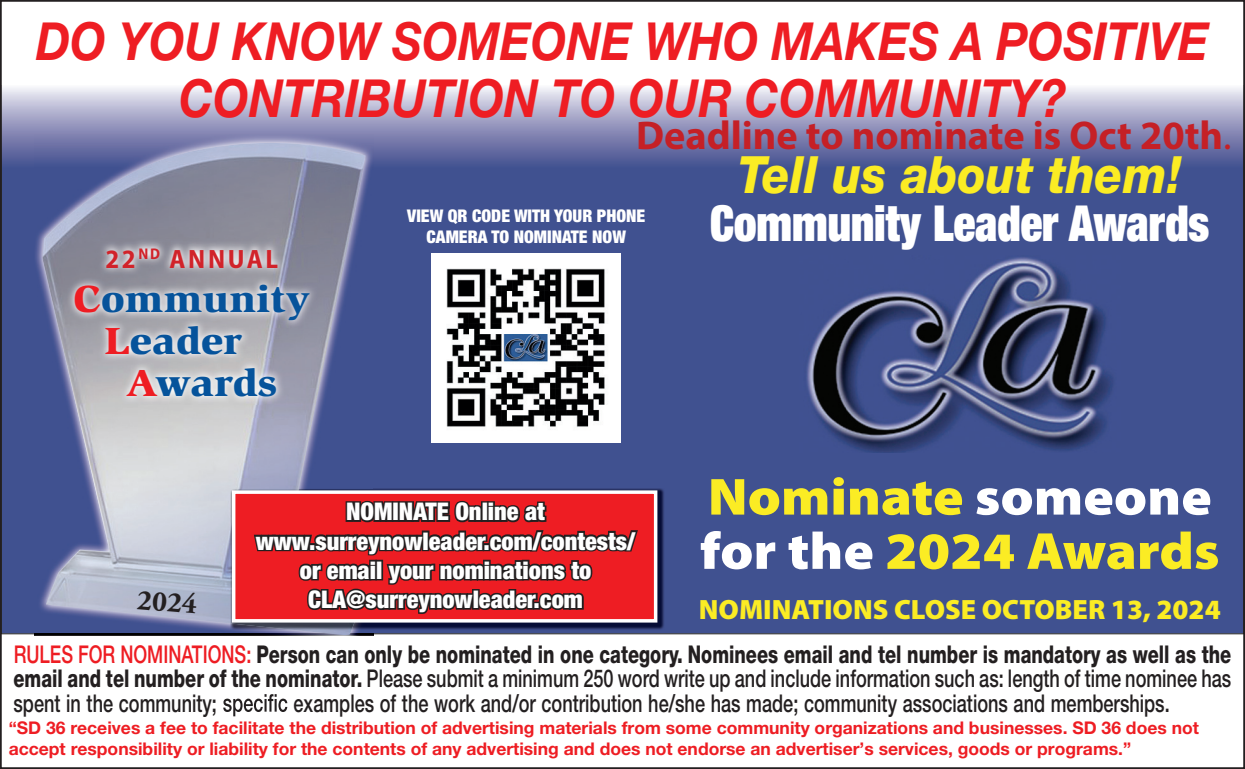
<style>
.page{position:relative;width:1245px;height:769px;background:#fff}
.page>*{position:absolute;margin:0;border:0;box-sizing:border-box;transform-origin:0 0}
.t1{font:italic 700 52.5px/57.8px "Helvetica Neue LT Std";color:#ee1d23;text-align:center;scale:.88 1}
.t2{font:900 52.5px/54.2px "Myriad Pro";color:#fbec24;scale:1.08 1}
.t3{font:italic 800 51.45px "Helvetica Neue LT Std";color:#fbec24;scale:.9 1}
.t4{font:900 condensed 49.7px "Helvetica Neue LT Std";color:#fff;scale:.9 1}
.t5{font:700 40.25px "Myriad Pro";color:#c52026}
.t6{font:900 38.85px "Slimbach Std";color:#06539b;scale:1.1 1}
.t7{font:700 28.7px "Adobe Garamond Pro";color:#231f20}
.t8{font:900 28px "Myriad Pro";color:#fbec24}
.t9{font:700 semi-condensed 26.6px "Myriad Pro";letter-spacing:.1em;color:#d1232a}
.t10{font:800 24.5px/24.5px "Helvetica Neue LT Std";color:#231f20;text-align:justify;scale:.74 1}
.t11{font:500 24.5px "Helvetica Neue LT Std";color:#231f20;scale:.74 1}
.t12{font:900 condensed 24.32px/29.2px "Helvetica Neue LT Std";color:#fff;text-align:center}
.t13{font:700 17.5px/21px "Helvetica Neue LT Std";color:#ee1d23}
.t14{font:900 condensed 17.5px/21px "Helvetica Neue LT Std";color:#fff;text-align:center}
.s1{font-weight:400}
.s2{color:#ee1d23}
.s3{color:#fff}
.s4{font-weight:500;color:#ee1d23}
.s5{font-weight:500}
</style>
<div class="page">
<img style="left:3px;top:88px;width:1238px;height:547px">
<svg style="left:223px;top:694px;width:64px;height:22px"></svg>
<img style="left:34px;top:134px;width:340px;height:501px">
<img style="left:42px;top:143px;width:323px;height:492px">
<img style="left:66px;top:239px;width:252px;height:90px">
<img style="left:98px;top:317px;width:152px;height:46px">
<img style="left:119px;top:359px;width:166px;height:46px">
<img style="left:119px;top:359px;width:131px;height:4px">
<img style="left:799px;top:255px;width:321px;height:197px">
<img style="left:230px;top:489px;width:22px;height:141px">
<div style="left:232px;top:490px;width:425px;height:132px;background:#ee1d23;border:4px solid #fff"></div>
<svg style="left:252px;top:467px;width:388px;height:169px"></svg>
<img style="left:432px;top:254px;width:188px;height:188px">
<h1 class="t1" style="left:36px;top:11px;width:1334px">DO YOU KNOW SOMEONE WHO MAKES A POSITIVE<br>CONTRIBUTION TO OUR COMMUNITY?</h1>
<h2 class="t3" style="left:738px;top:144px;width:494px">Tell us about them!</h2>
<h3 class="t5" style="left:636px;top:109px;width:596px">Deadline to nominate is Oct 20th<span class="s1">.</span></h3>
<p class="t9" style="left:105px;top:242px;width:174px">22<sup>ND</sup> ANNUAL</p>
<h3 class="t6" style="left:74px;top:274px;width:216px"><span class="s2">C</span>ommunity</h3>
<h3 class="t6" style="left:105px;top:316px;width:127px"><span class="s2">L</span>eader</h3>
<h3 class="t6" style="left:126px;top:358px;width:139px"><span class="s2">A</span>wards</h3>
<p class="t14" style="left:407px;top:205px;width:239px">VIEW QR CODE WITH YOUR PHONE<br>CAMERA TO NOMINATE NOW</p>
<p class="t7" style="left:139px;top:583px;width:61px;rotate:5deg">2024</p>
<p class="t12" style="left:256px;top:496px;width:381px">NOMINATE Online at www.surreynowleader.com/contests/ or email your nominations to<br>CLA@surreynowleader.com</p>
<h3 class="t4" style="left:710px;top:191px;width:556px">Community Leader Awards</h3>
<h1 class="t2" style="left:700px;top:467px;width:482px">Nominate <span class="s3">someone for the</span> 2024 Awards</h1>
<p class="t8" style="left:698px;top:591px;width:523px">NOMINATIONS CLOSE OCTOBER 13, 2024</p>
<p class="t10" style="left:14px;top:641px;width:1646px"><span class="s4">RULES FOR NOMINATIONS:</span> Person can only be nominated in one category. Nominees email and tel number is mandatory as well as the email and tel number of the nominator. <span class="s5">Please submit a minimum 250 word write up and include information such as: length of time nominee has spent in the community;</span></p>
<p class="t11" style="left:293px;top:688px;width:1185px">examples of the work and/or contribution he/she has made; community associations and memberships.</p>
<p class="t13" style="left:9px;top:716px;width:1191px">“SD 36 receives a fee to facilitate the distribution of advertising materials from some community organizations and businesses. SD 36 does not accept responsibility or liability for the contents of any advertising and does not endorse an advertiser’s services, goods or programs.”</p>
</div>
